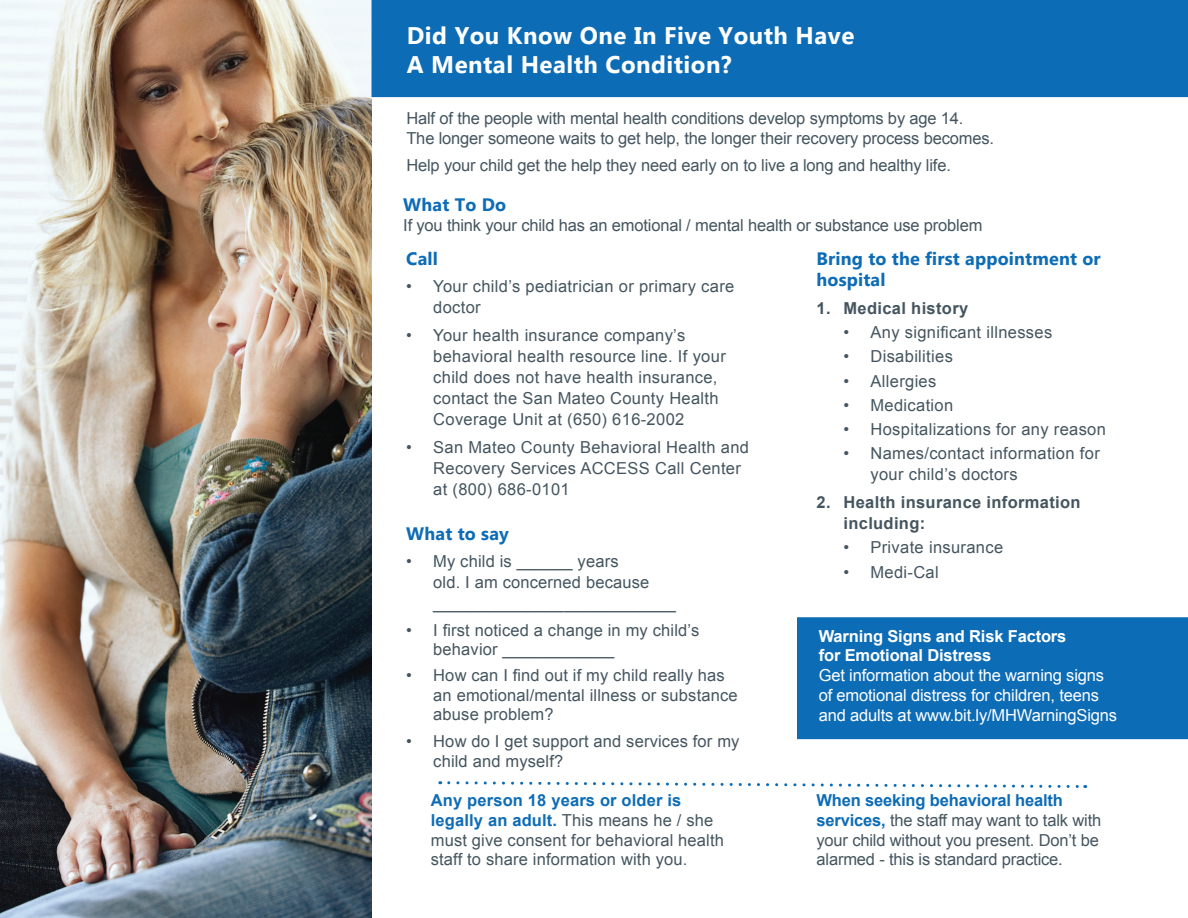
<style>
.page{position:relative;width:1188px;height:918px;background:#fff}
.page>*{position:absolute;margin:0;border:0;box-sizing:border-box;transform-origin:0 0}
.t1{font:700 24px/28.8px "Gadugi";letter-spacing:.02em;color:#fff}
.t2{font:700 18px/21.6px "Gadugi";letter-spacing:.01em;color:#0d6cb6}
.t3{font:16.5px/21px "Arial";letter-spacing:.01em;color:#45555f}
.t4{font:16.5px/19.8px "Arial";letter-spacing:-.01em;color:#45555f}
.t5{font:16.5px/19.8px "Arial";letter-spacing:-.01em;color:#fff}
.t6{font:700 16.5px/21px "Arial";letter-spacing:.02em;color:#45555f}
.t7{font:700 16.5px/19.8px "Arial";letter-spacing:-.01em;color:#fff}
.s1{font-weight:700;color:#0d6cb6}
</style>
<div class="page">
<img style="left:1px;top:0;width:371px;height:918px">
<div style="left:372px;top:0;width:816px;height:97px;background:#0d6cb6"></div>
<div style="left:798px;top:618px;width:390px;height:120px;background:#0d6cb6"></div>
<div style="left:797px;top:617px;width:391px;height:122px;border:2px solid #0d6cb6"></div>
<svg style="left:440px;top:781px;width:646px;height:7px"></svg>
<h1 class="t1" style="left:407px;top:21px;width:449px">Did You Know One In Five Youth Have<br>A Mental Health Condition?</h1>
<p class="t4" style="left:406px;top:109px;width:589px">Half of the people with mental health conditions develop symptoms by age 14.<br>The longer someone waits to get help, the longer their recovery process becomes.</p>
<p class="t4" style="left:406px;top:155px;width:546px">Help your child get the help they need early on to live a long and healthy life.</p>
<p class="t2" style="left:403px;top:194px;width:104px">What To Do</p>
<p class="t4" style="left:403px;top:216px;width:581px">If you think your child has an emotional / mental health or substance use problem</p>
<p class="t2" style="left:406px;top:247px;width:33px">Call</p>
<p class="t3" style="left:433px;top:276px;width:303px;text-indent:-27px">• Your child’s pediatrician or primary care doctor</p>
<p class="t3" style="left:433px;top:325px;width:294px;text-indent:-27px">• Your health insurance company’s behavioral health resource line. If your child does not have health insurance, contact the San Mateo County Health Coverage Unit at (650) 616-2002</p>
<p class="t3" style="left:433px;top:437px;width:317px;text-indent:-27px">• San Mateo County Behavioral Health and<br>Recovery Services ACCESS Call Center at (800) 686-0101</p>
<p class="t2" style="left:406px;top:522px;width:104px">What to say</p>
<p class="t3" style="left:433px;top:551px;width:244px;text-indent:-27px">• My child is ______ years<br>old. I am concerned because __________________________</p>
<p class="t3" style="left:433px;top:620px;width:268px;line-height:19.5px;text-indent:-27px">• I first noticed a change in my child’s behavior ____________</p>
<p class="t3" style="left:433px;top:666px;width:306px;line-height:19.5px;text-indent:-27px">• How can I find out if my child really has an emotional/mental illness or substance abuse problem?</p>
<p class="t3" style="left:433px;top:731px;width:308px;line-height:19.8px;text-indent:-27px">• How do I get support and services for my child and myself?</p>
<p class="t3" style="left:431px;top:791px;width:295px;line-height:19.8px"><span class="s1">Any person 18 years or older is legally an adult.</span> This means he / she must give consent for behavioral health staff to share information with you.</p>
<p class="t2" style="left:817px;top:247px;width:286px">Bring to the first appointment or hospital</p>
<p class="t6" style="left:817px;top:298px;width:153px">1. Medical history</p>
<p class="t3" style="left:844px;top:322px;width:210px">• Any significant illnesses</p>
<p class="t3" style="left:844px;top:346px;width:111px">• Disabilities</p>
<p class="t3" style="left:844px;top:370px;width:94px">• Allergies</p>
<p class="t3" style="left:844px;top:395px;width:111px">• Medication</p>
<p class="t3" style="left:844px;top:419px;width:264px">• Hospitalizations for any reason</p>
<p class="t3" style="left:871px;top:443px;width:231px;text-indent:-27px">• Names/contact information for your child’s doctors</p>
<p class="t6" style="left:844px;top:492px;width:239px;text-indent:-27px">2. Health insurance information including:</p>
<p class="t3" style="left:844px;top:537px;width:161px">• Private insurance</p>
<p class="t3" style="left:844px;top:561px;width:97px">• Medi-Cal</p>
<p class="t7" style="left:819px;top:626px;width:249px">Warning Signs and Risk Factors for Emotional Distress</p>
<p class="t5" style="left:819px;top:666px;width:300px">Get information about the warning signs of emotional distress for children, teens and adults at www.bit.ly/MHWarningSigns</p>
<p class="t4" style="left:817px;top:791px;width:286px"><span class="s1">When seeking behavioral health services,</span> the staff may want to talk with your child without you present. Don’t be alarmed - this is standard practice.</p>
</div>
